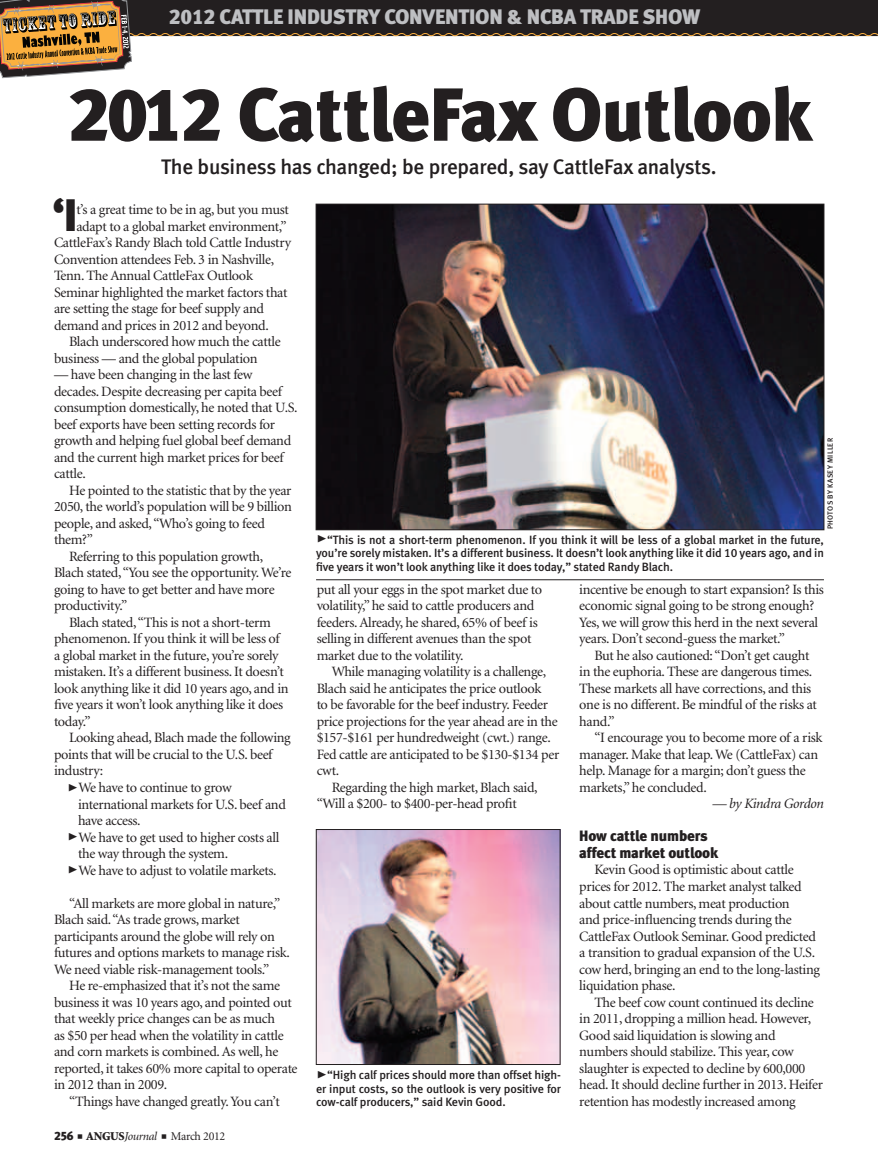
<style>
.page{position:relative;width:878px;height:1168px;background:#fff}
.page>*{position:absolute;margin:0;border:0;box-sizing:border-box;transform-origin:0 0}
.headline{font:75px "Meta Black LF";letter-spacing:-.01em;color:#231f20}
.Drop_Cap{font:45.45px "Meta Black LF";color:#231f20}
.deck{font:21px "Meta Medium LF";letter-spacing:-.015em;color:#231f20}
.reverse_pull_quote{font:21px "Meta Black LF";letter-spacing:-.01em;color:#bebfc2}
.subhead{font:15px/16.5px "Meta Black LF";letter-spacing:-.01em;color:#231f20}
.body_text{font:14.25px/16.5px "Minion";letter-spacing:-.025em;color:#231f20}
.Drop_Cap-2{font:14.25px "Minion";letter-spacing:-.025em;color:#231f20}
.body_text-2{font:italic 14.25px "Minion";letter-spacing:-.025em;color:#231f20}
.cutlines{font:12px/13.5px "Meta Medium LF";letter-spacing:-.01em;color:#231f20;text-align:justify}
.t1{font:12px "Minion";letter-spacing:-.025em;color:#231f20}
.photo_credit{font:7.5px "Meta Medium LF";letter-spacing:.05em;color:#231f20}
.s1{font-family:"Meta Black Caps Expert";font-size:21px}
.s2{font-family:"Meta Black LF"}
.s3{font-weight:900}
.s4{font-style:italic}
</style>
<div class="page">
<svg style="left:0;top:0;width:878px;height:79px"></svg>
<img style="left:318px;top:206px;width:504px;height:322px">
<div style="left:316px;top:204px;width:508px;height:326px;border:1px solid #231f20"></div>
<hr style="left:316px;top:579px;width:508px;height:1px;background:#231f20">
<img style="left:318px;top:831px;width:240px;height:231px">
<div style="left:316px;top:829px;width:244px;height:235px;border:1px solid #231f20"></div>
<p class="reverse_pull_quote" style="left:169px;top:4px;width:533px">2012 CATTLE INDUSTRY CONVENTION &amp; NCBA TRADE SHOW</p>
<p class="headline" style="left:68px;top:69px;width:746px">2012 CattleFax Outlook</p>
<p class="deck" style="left:161px;top:155px;width:557px">The business has changed; be prepared, say CattleFax analysts.</p>
<p class="Drop_Cap" style="left:53px;top:188px;width:26px">‘I</p>
<p class="Drop_Cap-2" style="left:76px;top:203px;width:214px">t’s a great time to be in ag, but you must</p>
<p class="Drop_Cap-2" style="left:76px;top:219px;width:212px">adapt to a global market environment,”</p>
<p class="Drop_Cap-2" style="left:54px;top:236px;width:238px">CattleFax’s Randy Blach told Cattle Industry</p>
<p class="Drop_Cap-2" style="left:54px;top:252px;width:221px">Convention attendees Feb. 3 in Nashville,</p>
<p class="Drop_Cap-2" style="left:54px;top:269px;width:200px">Tenn. The Annual CattleFax Outlook</p>
<p class="Drop_Cap-2" style="left:54px;top:285px;width:235px">Seminar highlighted the market factors that</p>
<p class="Drop_Cap-2" style="left:54px;top:302px;width:211px">are setting the stage for beef supply and</p>
<p class="Drop_Cap-2" style="left:54px;top:318px;width:216px">demand and prices in 2012 and beyond.</p>
<p class="body_text" style="left:54px;top:334px;width:228px;text-indent:15px">Blach underscored how much the cattle business — and the global population</p>
<p class="body_text" style="left:54px;top:367px;width:245px">— have been changing in the last few decades. Despite decreasing per capita beef consumption domestically, he noted that U.S. beef exports have been setting records for growth and helping fuel global beef demand and the current high market prices for beef cattle.</p>
<p class="body_text" style="left:54px;top:483px;width:239px;text-indent:15px">He pointed to the statistic that by the year 2050, the world’s population will be 9 billion people, and asked, “Who’s going to feed them?”</p>
<p class="body_text" style="left:54px;top:549px;width:239px;text-indent:15px">Referring to this population growth, Blach stated, “You see the opportunity. We’re going to have to get better and have more productivity.”</p>
<p class="body_text" style="left:54px;top:615px;width:236px;text-indent:15px">Blach stated, “This is not a short-term phenomenon. If you think it will be less of a global market in the future, you’re sorely mistaken. It’s a different business. It doesn’t look anything like it did 10 years ago, and in five years it won’t look anything like it does today.”</p>
<p class="body_text" style="left:54px;top:730px;width:238px;text-indent:15px">Looking ahead, Blach made the following points that will be crucial to the U.S. beef industry:</p>
<p class="body_text" style="left:78px;top:780px;width:209px;text-indent:-11px"><span class="s1">@</span>We have to continue to grow international markets for U.S. beef and have access.</p>
<p class="body_text" style="left:78px;top:829px;width:203px;text-indent:-11px"><span class="s1">@</span>We have to get used to higher costs all the way through the system.</p>
<p class="body_text" style="left:67px;top:862px;width:211px"><span class="s1">@</span>We have to adjust to volatile markets.</p>
<p class="body_text" style="left:54px;top:895px;width:237px;text-indent:15px">“All markets are more global in nature,” Blach said. “As trade grows, market participants around the globe will rely on futures and options markets to manage risk.<br>We need viable risk-management tools.”</p>
<p class="body_text" style="left:54px;top:978px;width:245px;text-indent:15px">He re-emphasized that it’s not the same business it was 10 years ago, and pointed out that weekly price changes can be as much<br>as $50 per head when the volatility in cattle and corn markets is combined. As well, he reported, it takes 60% more capital to operate in 2012 than in 2009.</p>
<p class="body_text" style="left:69px;top:1093px;width:212px">“Things have changed greatly. You can’t</p>
<p class="t1" style="left:54px;top:1130px;width:173px"><span class="s2">256</span> ■ <span class="s3">ANGUS</span><span class="s4">Journal</span> ■ March 2012</p>
<p class="photo_credit" style="left:825px;top:529px;width:93px;rotate:-90deg">PHOTOS BY KASEY MILLER</p>
<p class="cutlines" style="left:316px;top:532px;width:509px"><span class="s1">@</span>“This is not a short-term phenomenon. If you think it will be less of a global market in the future, you’re sorely mistaken. It’s a different business. It doesn’t look anything like it did 10 years ago, and in five years it won’t look anything like it does today,” stated Randy Blach.</p>
<p class="body_text" style="left:316px;top:582px;width:227px">put all your eggs in the spot market due to volatility,” he said to cattle producers and feeders. Already, he shared, 65% of beef is selling in different avenues than the spot market due to the volatility.</p>
<p class="body_text" style="left:316px;top:664px;width:244px;text-indent:15px">While managing volatility is a challenge, Blach said he anticipates the price outlook<br>to be favorable for the beef industry. Feeder price projections for the year ahead are in the $157-$161 per hundredweight (cwt.) range.<br>Fed cattle are anticipated to be $130-$134 per cwt.</p>
<p class="body_text" style="left:316px;top:780px;width:222px;text-indent:15px">Regarding the high market, Blach said, “Will a $200- to $400-per-head profit</p>
<p class="cutlines" style="left:316px;top:1068px;width:246px"><span class="s1">@</span>“High calf prices should more than offset high&shy;er input costs, so the outlook is very positive for cow-calf producers,” said Kevin Good.</p>
<p class="body_text" style="left:579px;top:582px;width:246px">incentive be enough to start expansion? Is this economic signal going to be strong enough?<br>Yes, we will grow this herd in the next several years. Don’t second-guess the market.”</p>
<p class="body_text" style="left:579px;top:648px;width:239px;text-indent:15px">But he also cautioned: “Don’t get caught in the euphoria. These are dangerous times.<br>These markets all have corrections, and this one is no different. Be mindful of the risks at hand.”</p>
<p class="body_text" style="left:579px;top:730px;width:245px;text-indent:15px">“I encourage you to become more of a risk manager. Make that leap. We (CattleFax) can help. Manage for a margin; don’t guess the markets,” he concluded.</p>
<p class="body_text-2" style="left:712px;top:797px;width:113px">— by Kindra Gordon</p>
<p class="subhead" style="left:579px;top:828px;width:141px">How cattle numbers affect market outlook</p>
<p class="body_text" style="left:579px;top:862px;width:242px;text-indent:15px">Kevin Good is optimistic about cattle prices for 2012. The market analyst talked about cattle numbers, meat production<br>and price-influencing trends during the CattleFax Outlook Seminar. Good predicted a transition to gradual expansion of the U.S. cow herd, bringing an end to the long-lasting liquidation phase.</p>
<p class="body_text" style="left:579px;top:994px;width:245px;text-indent:15px">The beef cow count continued its decline in 2011, dropping a million head. However, Good said liquidation is slowing and numbers should stabilize. This year, cow slaughter is expected to decline by 600,000 head. It should decline further in 2013. Heifer retention has modestly increased among</p>
</div>
